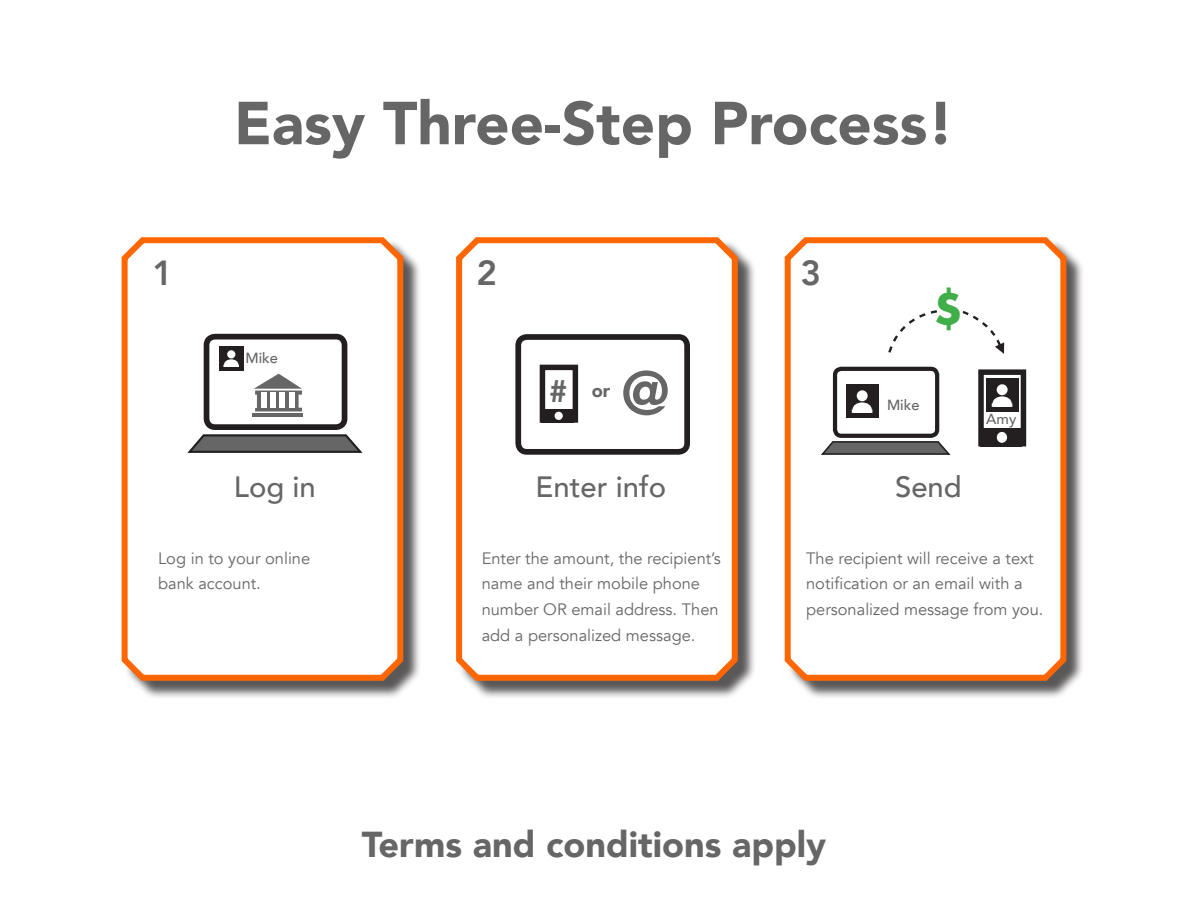
<style>
.page{position:relative;width:1188px;height:918px;background:#fff}
.page>*{position:absolute;margin:0;border:0;box-sizing:border-box;transform-origin:0 0}
.t1{font:900 60.45px "Avenir";color:#666}
.t2{font:900 60px "Avenir";color:#666}
.t3{font:700 42.9px "Futura";color:#40ae49}
.t4{font:900 36px "Avenir";color:#666}
.t5{font:800 34.8px "Avenir";color:#666}
.t6{font:900 31.05px "Avenir";color:#666}
.t7{font:500 29.25px "Avenir";color:#666}
.t8{font:900 18.3px "Avenir";color:#666}
.t9{font:16.5px/25.7px "Avenir";color:#666}
.t10{font:500 14.7px "Avenir";color:#666}
</style>
<div class="page">
<div style="left:458px;top:239px;width:298px;height:461px;background:#231f20;opacity:.75"></div>
<svg style="left:456px;top:237px;width:285px;height:447px"></svg>
<div style="left:787px;top:239px;width:298px;height:461px;background:#231f20;opacity:.75"></div>
<svg style="left:784px;top:237px;width:285px;height:447px"></svg>
<div style="left:124px;top:239px;width:298px;height:461px;background:#231f20;opacity:.75"></div>
<svg style="left:121px;top:237px;width:285px;height:447px"></svg>
<div style="left:209px;top:339px;width:134px;height:86px;background:#fff"></div>
<div style="left:204px;top:334px;width:143px;height:96px;border:6px solid #231f20;border-radius:9px"></div>
<svg style="left:185px;top:432px;width:180px;height:22px"></svg>
<div style="left:837px;top:371px;width:99px;height:63px;background:#fff"></div>
<div style="left:833px;top:367px;width:106px;height:71px;border:4px solid #231f20;border-radius:6px"></div>
<svg style="left:819px;top:440px;width:133px;height:16px"></svg>
<div style="left:219px;top:346px;width:25px;height:25px;background:#231f20"></div>
<div style="left:227px;top:350px;width:8px;height:8px;background:#fff;border-radius:50%"></div>
<svg style="left:223px;top:359px;width:16px;height:8px"></svg>
<div style="left:846px;top:385px;width:33px;height:33px;background:#231f20"></div>
<div style="left:857px;top:390px;width:11px;height:11px;background:#fff;border-radius:50%"></div>
<svg style="left:852px;top:402px;width:20px;height:11px"></svg>
<div style="left:986px;top:379px;width:33px;height:33px;background:#231f20"></div>
<div style="left:997px;top:384px;width:11px;height:11px;background:#fff;border-radius:50%"></div>
<svg style="left:992px;top:396px;width:20px;height:11px"></svg>
<svg style="left:254px;top:374px;width:48px;height:37px"></svg>
<div style="left:261px;top:393px;width:5px;height:15px;background:#fff"></div>
<div style="left:270px;top:393px;width:6px;height:15px;background:#fff"></div>
<div style="left:279px;top:393px;width:6px;height:15px;background:#fff"></div>
<div style="left:289px;top:393px;width:5px;height:15px;background:#fff"></div>
<hr style="left:252px;top:413px;width:51px;height:4px;background:#666">
<div style="left:522px;top:341px;width:162px;height:108px;background:#fff"></div>
<div style="left:515px;top:334px;width:175px;height:121px;border:6px solid #231f20;border-radius:9px"></div>
<div style="left:540px;top:365px;width:38px;height:58px;border:5px solid #231f20"></div>
<div style="left:541px;top:409px;width:33px;height:14px;background:#231f20"></div>
<div style="left:555px;top:412px;width:8px;height:8px;background:#fff;border-radius:50%"></div>
<div style="left:978px;top:369px;width:48px;height:77px;border:5px solid #231f20"></div>
<div style="left:980px;top:428px;width:42px;height:18px;background:#231f20"></div>
<div style="left:997px;top:432px;width:10px;height:11px;background:#fff;border-radius:50%"></div>
<svg style="left:887px;top:309px;width:53px;height:46px"></svg>
<svg style="left:961px;top:310px;width:43px;height:44px"></svg>
<p class="t2" style="left:234px;top:72px;width:721px">Easy Three-Step Process!</p>
<p class="t5" style="left:152px;top:246px;width:22px">1</p>
<p class="t5" style="left:476px;top:246px;width:22px">2</p>
<p class="t5" style="left:800px;top:246px;width:22px">3</p>
<p class="t10" style="left:245px;top:345px;width:34px">Mike</p>
<p class="t6" style="left:549px;top:365px;width:20px">#</p>
<p class="t8" style="left:592px;top:375px;width:20px">or</p>
<p class="t1" style="left:621px;top:341px;width:50px">@</p>
<p class="t3" style="left:934px;top:278px;width:31px">$</p>
<p class="t10" style="left:887px;top:392px;width:34px">Mike</p>
<p class="t7" style="left:234px;top:462px;width:83px">Log in</p>
<p class="t7" style="left:536px;top:462px;width:132px">Enter info</p>
<p class="t7" style="left:895px;top:462px;width:68px">Send</p>
<p class="t10" style="left:986px;top:407px;width:32px">Amy</p>
<p class="t9" style="left:158px;top:546px;width:154px">Log in to your online</p>
<p class="t9" style="left:158px;top:571px;width:104px">bank account.</p>
<p class="t9" style="left:482px;top:546px;width:241px">Enter the amount, the recipient’s name and their mobile phone number OR email address. Then add a personalized message.</p>
<p class="t9" style="left:806px;top:546px;width:229px">The recipient will receive a text notification or an email with a</p>
<p class="t9" style="left:806px;top:597px;width:239px">personalized message from you.</p>
<p class="t4" style="left:362px;top:813px;width:466px">Terms and conditions apply</p>
</div>
